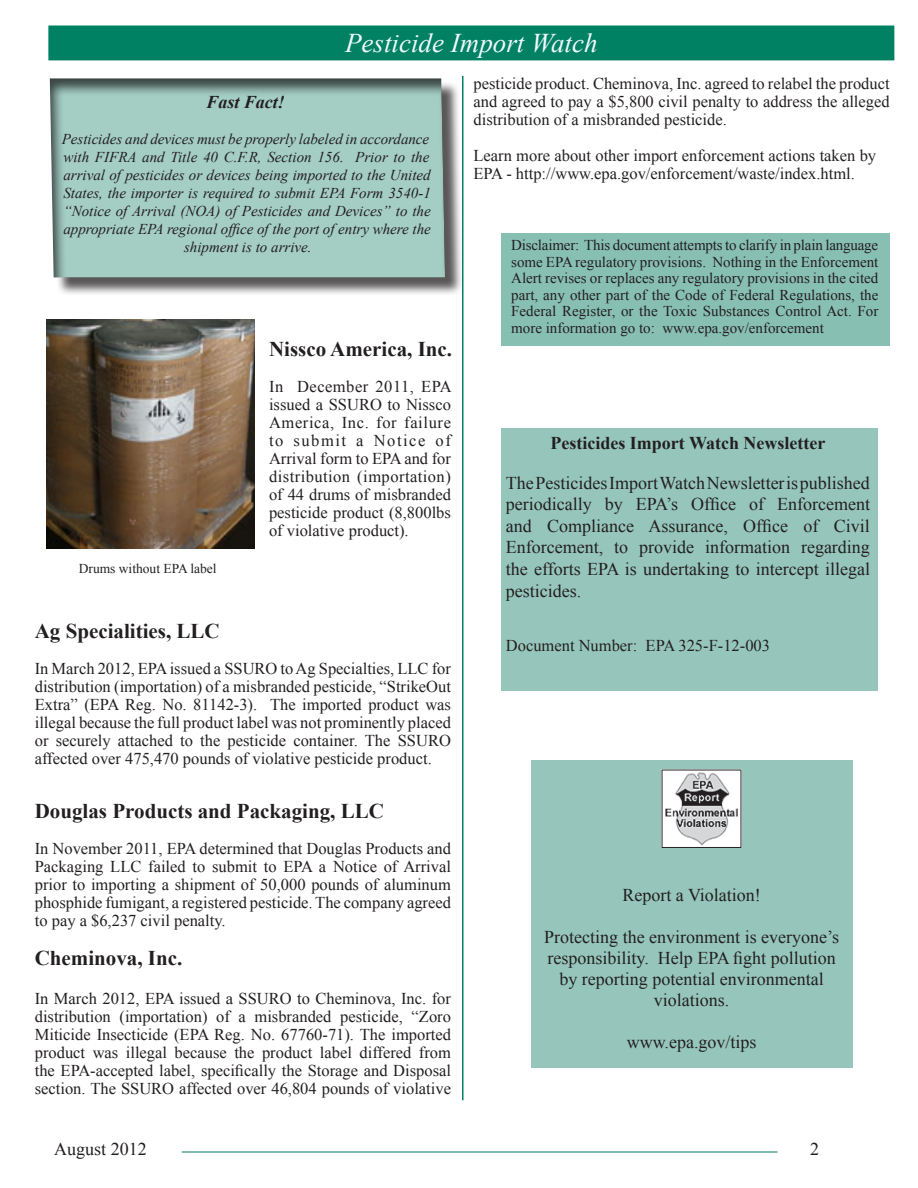
<style>
.page{position:relative;width:918px;height:1188px;background:#fff}
.page>*{position:absolute;margin:0;border:0;box-sizing:border-box;transform-origin:0 0}
.t1{font:italic 27px "Times New Roman";color:#f0f9fd}
.t2{font:700 21px "Times New Roman";color:#231f20}
.t3{font:18px/21.6px "Times New Roman";color:#231f20;text-align:justify}
.t4{font:700 18px "Times New Roman";color:#231f20}
.t5{font:italic 700 18px "Times New Roman";color:#231f20}
.t6{font:16.5px/18px "Times New Roman";color:#231f20;text-align:justify}
.t7{font:italic 15px/18px "Times New Roman";color:#231f20;text-align:center}
.t8{font:15px/16.5px "Times New Roman";color:#231f20;text-align:justify}
.t9{font:13.5px "Times New Roman";color:#231f20}
</style>
<div class="page">
<div style="left:52px;top:81px;width:421px;height:222px;background:#231f20;opacity:.75"></div>
<div style="left:47px;top:77px;width:402px;height:201px;background:#231f20;opacity:.75"></div>
<div style="left:49px;top:26px;width:845px;height:34px;background:#008164"></div>
<div style="left:501px;top:428px;width:377px;height:262px;background:#96c6bb"></div>
<div style="left:531px;top:760px;width:322px;height:307px;background:#96c6bb"></div>
<img style="left:661px;top:769px;width:81px;height:79px">
<hr style="left:462px;top:76px;width:2px;height:1024px;background:#008164">
<div style="left:501px;top:233px;width:389px;height:112px;background:#88bfb3"></div>
<img style="left:47px;top:319px;width:207px;height:230px">
<hr style="left:182px;top:1152px;width:596px;height:1px;background:#008164">
<p class="t1" style="left:345px;top:25px;width:254px">Pesticide Import Watch</p>
<p class="t5" style="left:206px;top:89px;width:80px">Fast Fact!</p>
<p class="t7" style="left:62px;top:130px;width:371px">Pesticides and devices must be properly labeled in accordance with FIFRA and Title 40 C.F.R, Section 156. Prior to the arrival of pesticides or devices being imported to the United States, the importer is required to submit EPA Form 3540-1 “Notice of Arrival (NOA) of Pesticides and Devices” to the appropriate EPA regional office of the port of entry where the shipment is to arrive.</p>
<p class="t9" style="left:79px;top:559px;width:139px">Drums without EPA label</p>
<p class="t2" style="left:269px;top:334px;width:185px">Nissco America, Inc.</p>
<p class="t6" style="left:269px;top:377px;width:184px">In December 2011, EPA issued a SSURO to Nissco America, Inc. for failure to submit a Notice of Arrival form to EPA and for distribution (importation) of 44 drums of misbranded pesticide product (8,800lbs of violative product).</p>
<p class="t2" style="left:35px;top:616px;width:186px">Ag Specialities, LLC</p>
<p class="t6" style="left:35px;top:659px;width:418px">In March 2012, EPA issued a SSURO to Ag Specialties, LLC for distribution (importation) of a misbranded pesticide, “StrikeOut Extra” (EPA Reg. No. 81142-3). The imported product was illegal because the full product label was not prominently placed or securely attached to the pesticide container. The SSURO affected over 475,470 pounds of violative pesticide product.</p>
<p class="t2" style="left:35px;top:796px;width:351px">Douglas Products and Packaging, LLC</p>
<p class="t6" style="left:35px;top:839px;width:418px">In November 2011, EPA determined that Douglas Products and Packaging LLC failed to submit to EPA a Notice of Arrival prior to importing a shipment of 50,000 pounds of aluminum phosphide fumigant, a registered pesticide. The company agreed to pay a $6,237 civil penalty.</p>
<p class="t2" style="left:35px;top:943px;width:149px">Cheminova, Inc.</p>
<p class="t6" style="left:35px;top:989px;width:418px">In March 2012, EPA issued a SSURO to Cheminova, Inc. for distribution (importation) of a misbranded pesticide, “Zoro Miticide Insecticide (EPA Reg. No. 67760-71). The imported product was illegal because the product label differed from the EPA-accepted label, specifically the Storage and Disposal section. The SSURO affected over 46,804 pounds of violative</p>
<p class="t6" style="left:474px;top:74px;width:418px">pesticide product. Cheminova, Inc. agreed to relabel the product and agreed to pay a $5,800 civil penalty to address the alleged distribution of a misbranded pesticide.</p>
<p class="t6" style="left:474px;top:146px;width:404px">Learn more about other import enforcement actions taken by<br>EPA - http://www.epa.gov/enforcement/waste/index.html.</p>
<p class="t8" style="left:511px;top:237px;width:369px">Disclaimer: This document attempts to clarify in plain language some EPA regulatory provisions. Nothing in the Enforcement Alert revises or replaces any regulatory provisions in the cited part, any other part of the Code of Federal Regulations, the Federal Register, or the Toxic Substances Control Act. For more information go to: www.epa.gov/enforcement</p>
<p class="t4" style="left:550px;top:431px;width:277px">Pesticides Import Watch Newsletter</p>
<p class="t3" style="left:506px;top:471px;width:366px">The Pesticides Import Watch Newsletter is published periodically by EPA’s Office of Enforcement and Compliance Assurance, Office of Civil Enforcement, to provide information regarding the efforts EPA is undertaking to intercept illegal pesticides.</p>
<p class="t6" style="left:506px;top:636px;width:266px">Document Number: EPA 325-F-12-003</p>
<p class="t3" style="left:622px;top:884px;width:140px">Report a Violation!</p>
<p class="t3" style="left:544px;top:927px;width:296px;line-height:21px;text-align:center">Protecting the environment is everyone’s responsibility. Help EPA fight pollution by reporting potential environmental violations.</p>
<p class="t3" style="left:627px;top:1031px;width:131px">www.epa.gov/tips</p>
<p class="t3" style="left:54px;top:1138px;width:94px">August 2012</p>
<p class="t3" style="left:810px;top:1138px;width:10px">2</p>
</div>
